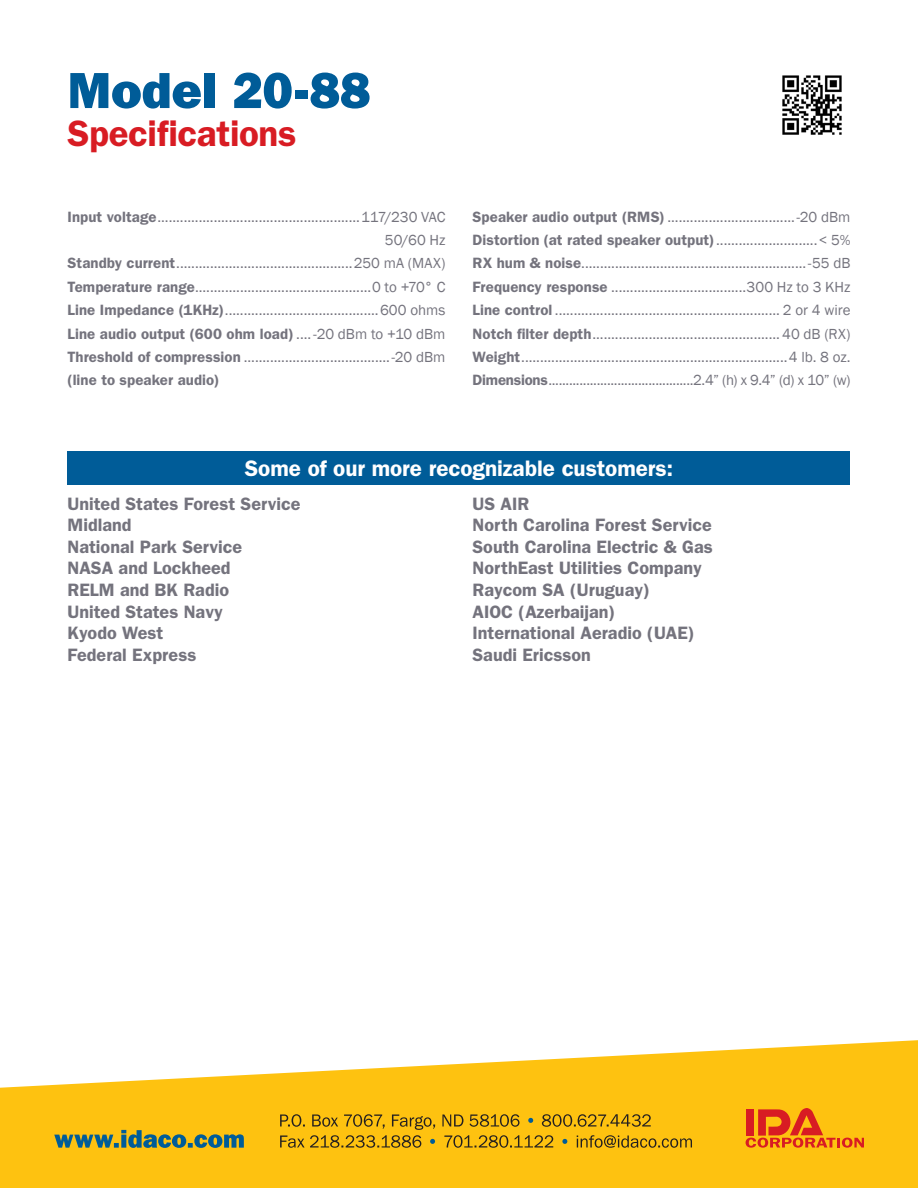
<style>
.page{position:relative;width:918px;height:1188px;background:#fff}
.page>*{position:absolute;margin:0;border:0;box-sizing:border-box;transform-origin:0 0}
.t1{font:800 51px "Franklin Gothic";letter-spacing:-.005em;color:#005c98}
.t2{font:600 36.75px "Franklin Gothic";letter-spacing:-.01em;color:#d81c23}
.t3{font:600 22.5px "Franklin Gothic";color:#fff}
.t4{font:600 18px "Franklin Gothic";color:#74737d}
.t5{font:15px "Franklin Gothic";color:#74737d}
.t6{font:600 15px "Franklin Gothic";letter-spacing:.005em;color:#74737d}
.s1{font-weight:600}
.s2{font-weight:400}
</style>
<div class="page">
<img style="left:782px;top:75px;width:60px;height:60px">
<svg style="left:0;top:1040px;width:918px;height:148px;fill:#fec210"></svg>
<svg style="left:54px;top:1130px;width:190px;height:18px;background:#86914f"></svg>
<svg style="left:746px;top:1108px;width:118px;height:40px;background:#ee7e17"></svg>
<svg style="left:280px;top:1114px;width:412px;height:34px;background:#d5a413"></svg>
<div style="left:68px;top:451px;width:782px;height:34px;background:#005c98"></div>
<p class="t1" style="left:68px;top:61px;width:305px">Model 20-88</p>
<p class="t2" style="left:68px;top:111px;width:231px">Specifications</p>
<p class="t5" style="left:68px;top:207px;width:379px"><span class="s1">Input voltage</span>......................................................117/230 VAC</p>
<p class="t5" style="left:385px;top:231px;width:62px">50/60 Hz</p>
<p class="t5" style="left:68px;top:254px;width:379px"><span class="s1">Standby current</span>...............................................250 mA (MAX)</p>
<p class="t5" style="left:68px;top:278px;width:380px"><span class="s1">Temperature range</span>...............................................0 to +70° C</p>
<p class="t5" style="left:68px;top:301px;width:379px"><span class="s1">Line Impedance (1KHz)</span>.........................................600 ohms</p>
<p class="t6" style="left:68px;top:325px;width:379px">Line audio output (600 ohm load) <span class="s2">.... -20 dBm to +10 dBm</span></p>
<p class="t5" style="left:68px;top:348px;width:379px"><span class="s1">Threshold of compression</span> .......................................-20 dBm</p>
<p class="t6" style="left:68px;top:371px;width:153px">(line to speaker audio)</p>
<p class="t5" style="left:472px;top:207px;width:379px"><span class="s1">Speaker audio output (RMS)</span> ..................................-20 dBm</p>
<p class="t6" style="left:472px;top:231px;width:379px">Distortion (at rated speaker output)<span class="s2">...........................&lt; 5%</span></p>
<p class="t5" style="left:472px;top:254px;width:379px"><span class="s1">RX hum &amp; noise</span>............................................................-55 dB</p>
<p class="t5" style="left:472px;top:278px;width:379px"><span class="s1">Frequency response</span> ....................................300 Hz to 3 KHz</p>
<p class="t5" style="left:472px;top:301px;width:380px"><span class="s1">Line control</span> ............................................................ 2 or 4 wire</p>
<p class="t5" style="left:472px;top:324px;width:379px"><span class="s1">Notch filter depth</span>..................................................40 dB (RX)</p>
<p class="t5" style="left:472px;top:348px;width:379px"><span class="s1">Weight</span>.......................................................................4 lb. 8 oz.</p>
<p class="t5" style="left:472px;top:371px;width:379px"><span class="s1">Dimensions</span>..........................................2.4” (h) x 9.4” (d) x 10” (w)</p>
<p class="t3" style="left:245px;top:455px;width:430px">Some of our more recognizable customers:</p>
<p class="t4" style="left:68px;top:493px;width:235px">United States Forest Service</p>
<p class="t4" style="left:68px;top:514px;width:66px">Midland</p>
<p class="t4" style="left:68px;top:536px;width:176px">National Park Service</p>
<p class="t4" style="left:68px;top:558px;width:165px">NASA and Lockheed</p>
<p class="t4" style="left:68px;top:579px;width:163px">RELM and BK Radio</p>
<p class="t4" style="left:68px;top:601px;width:157px">United States Navy</p>
<p class="t4" style="left:68px;top:622px;width:97px">Kyodo West</p>
<p class="t4" style="left:68px;top:644px;width:130px">Federal Express</p>
<p class="t4" style="left:472px;top:493px;width:58px">US AIR</p>
<p class="t4" style="left:472px;top:514px;width:241px">North Carolina Forest Service</p>
<p class="t4" style="left:472px;top:536px;width:242px">South Carolina Electric &amp; Gas</p>
<p class="t4" style="left:472px;top:558px;width:231px">NorthEast Utilities Company</p>
<p class="t4" style="left:472px;top:579px;width:179px">Raycom SA (Uruguay)</p>
<p class="t4" style="left:472px;top:601px;width:144px">AIOC (Azerbaijan)</p>
<p class="t4" style="left:472px;top:622px;width:224px">International Aeradio (UAE)</p>
<p class="t4" style="left:472px;top:644px;width:120px">Saudi Ericsson</p>
</div>
